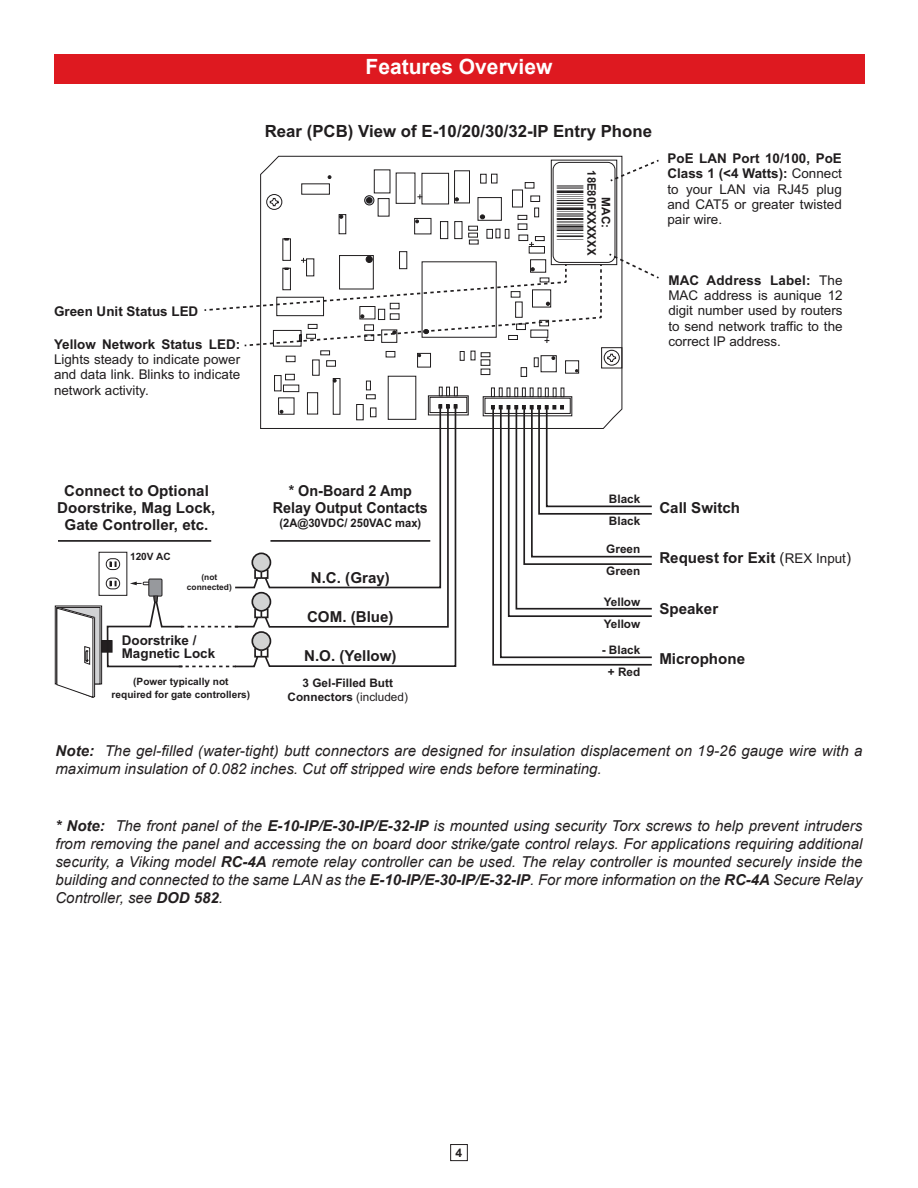
<style>
.page{position:relative;width:918px;height:1188px;background:#fff}
.page>*{position:absolute;margin:0;border:0;box-sizing:border-box;transform-origin:0 0}
.t1{font:26.55px "Code 128 Wide";color:#201d1e;scale:.57 1}
.t2{font:700 21px "Arial";color:#fff}
.t3{font:700 16.8px "Arial";color:#201d1e}
.t4{font:700 15.15px/16.8px "Arial";color:#201d1e;text-align:center}
.t5{font:700 15.15px/16.8px "Arial";color:#201d1e;text-align:center;scale:.95 1}
.t6{font:italic 15px/18px "Arial";color:#231f20}
.t7{font:13.5px/15.1px "Arial";color:#201d1e;text-align:justify}
.t8{font:700 13.5px/13.5px "Arial";color:#201d1e}
.t9{font:700 12px "Arial";color:#231f20}
.t10{font:700 11.85px/21.9px "Arial";color:#201d1e;text-align:center}
.t11{font:700 11.85px "Arial";color:#201d1e;scale:.95 1}
.t12{font:700 10.05px/12.1px "Arial";color:#201d1e;text-align:center}
.t13{font:700 8.4px/10.1px "Arial";color:#201d1e;text-align:center}
.s1{font-weight:700}
.s2{font-weight:400}
.s3{font-weight:400;font-size:13.5px}
</style>
<div class="page">
<div style="left:450px;top:1144px;width:18px;height:17px;border:1px solid #231f20"></div>
<div style="left:54px;top:54px;width:810px;height:29px;background:#de1920"></div>
<div style="left:55px;top:606px;width:47px;height:78px;border:1px solid #201d1e"></div>
<div style="left:57px;top:607px;width:43px;height:77px;background:#d1d2d4"></div>
<svg style="left:56px;top:607px;width:40px;height:91px"></svg>
<div style="left:102px;top:641px;width:10px;height:11px;background:#231f20"></div>
<div style="left:101px;top:640px;width:11px;height:13px;border:1px solid #201d1e"></div>
<hr style="left:58px;top:540px;width:153px;height:2px;background:#201d1e">
<svg style="left:106px;top:158px;width:553px;height:510px"></svg>
<p class="t2" style="left:366px;top:55px;width:188px">Features Overview</p>
<p class="t8" style="left:54px;top:306px;width:146px">Green Unit Status LED</p>
<p class="t7" style="left:54px;top:338px;width:188px"><span class="s1">Yellow Network Status LED:<br></span>Lights steady to indicate power and data link. Blinks to indicate network activity.</p>
<p class="t3" style="left:265px;top:125px;width:389px">Rear (PCB) View of E-10/20/30/32-IP Entry Phone</p>
<p class="t10" style="left:612px;top:170px;width:86px;line-height:14.1px;rotate:90deg">MAC:<br>18E80FXXXXXX</p>
<p class="t1" style="left:586px;top:190px;width:70px;rotate:90deg">▲▲▼</p>
<p class="t7" style="left:667px;top:152px;width:176px"><span class="s1">PoE LAN Port 10/100, PoE Class 1 (&lt;4 Watts):</span> Connect to your LAN via RJ45 plug and CAT5 or greater twisted pair wire.</p>
<p class="t7" style="left:668px;top:274px;width:176px"><span class="s1">MAC Address Label:</span> The MAC address is aunique 12 digit number used by routers to send network traffic to the correct IP address.</p>
<p class="t4" style="left:57px;top:484px;width:160px">Connect to Optional<br>Doorstrike, Mag Lock,<br>Gate Controller, etc.</p>
<p class="t12" style="left:130px;top:551px;width:42px">120V AC</p>
<p class="t13" style="left:187px;top:573px;width:46px">(not connected)</p>
<p class="t8" style="left:122px;top:635px;width:95px">Doorstrike /<br>Magnetic Lock</p>
<p class="t12" style="left:112px;top:677px;width:140px">(Power typically not<br>required for gate controllers)</p>
<p class="t5" style="left:273px;top:484px;width:165px">* On-Board 2 Amp<br>Relay Output Contacts</p>
<p class="t11" style="left:279px;top:519px;width:151px">(2A@30VDC/ 250VAC max)</p>
<p class="t4" style="left:311px;top:570px;width:81px">N.C. (Gray)</p>
<p class="t4" style="left:307px;top:610px;width:88px">COM. (Blue)</p>
<p class="t4" style="left:304px;top:649px;width:94px">N.O. (Yellow)</p>
<p class="t10" style="left:288px;top:677px;width:122px;line-height:14.1px">3 Gel-Filled Butt<br>Connectors <span class="s2">(included)</span></p>
<p class="t10" style="left:609px;top:489px;width:33px;text-align:left">Black<br>Black</p>
<p class="t10" style="left:606px;top:539px;width:36px;text-align:left">Green<br>Green</p>
<p class="t10" style="left:604px;top:592px;width:38px;text-align:left">Yellow<br>Yellow</p>
<p class="t10" style="left:602px;top:640px;width:40px">- Black + Red</p>
<p class="t4" style="left:659px;top:501px;width:82px">Call Switch</p>
<p class="t4" style="left:659px;top:551px;width:193px">Request for Exit <span class="s2">(</span><span class="s3">REX Input</span><span class="s2">)</span></p>
<p class="t4" style="left:659px;top:602px;width:60px">Speaker</p>
<p class="t4" style="left:659px;top:652px;width:87px">Microphone</p>
<p class="t6" style="left:56px;top:741px;width:808px"><span class="s1">Note:</span> The gel-filled (water-tight) butt connectors are designed for insulation displacement on 19-26 gauge wire with a maximum insulation of 0.082 inches. Cut off stripped wire ends before terminating.</p>
<p class="t6" style="left:55px;top:817px;width:808px;text-align:justify"><span class="s1">* Note:</span> The front panel of the <span class="s1">E-10-IP/E-30-IP/E-32-IP</span> is mounted using security Torx screws to help prevent intruders from removing the panel and accessing the on board door strike/gate control relays. For applications requiring additional security, a Viking model <span class="s1">RC-4A</span> remote relay controller can be used. The relay controller is mounted securely inside the building and connected to the same LAN as the <span class="s1">E-10-IP/E-30-IP/E-32-IP</span>. For more information on the <span class="s1">RC-4A</span> Secure Relay Controller, see <span class="s1">DOD 582</span>.</p>
<p class="t9" style="left:456px;top:1146px;width:8px">4</p>
</div>
